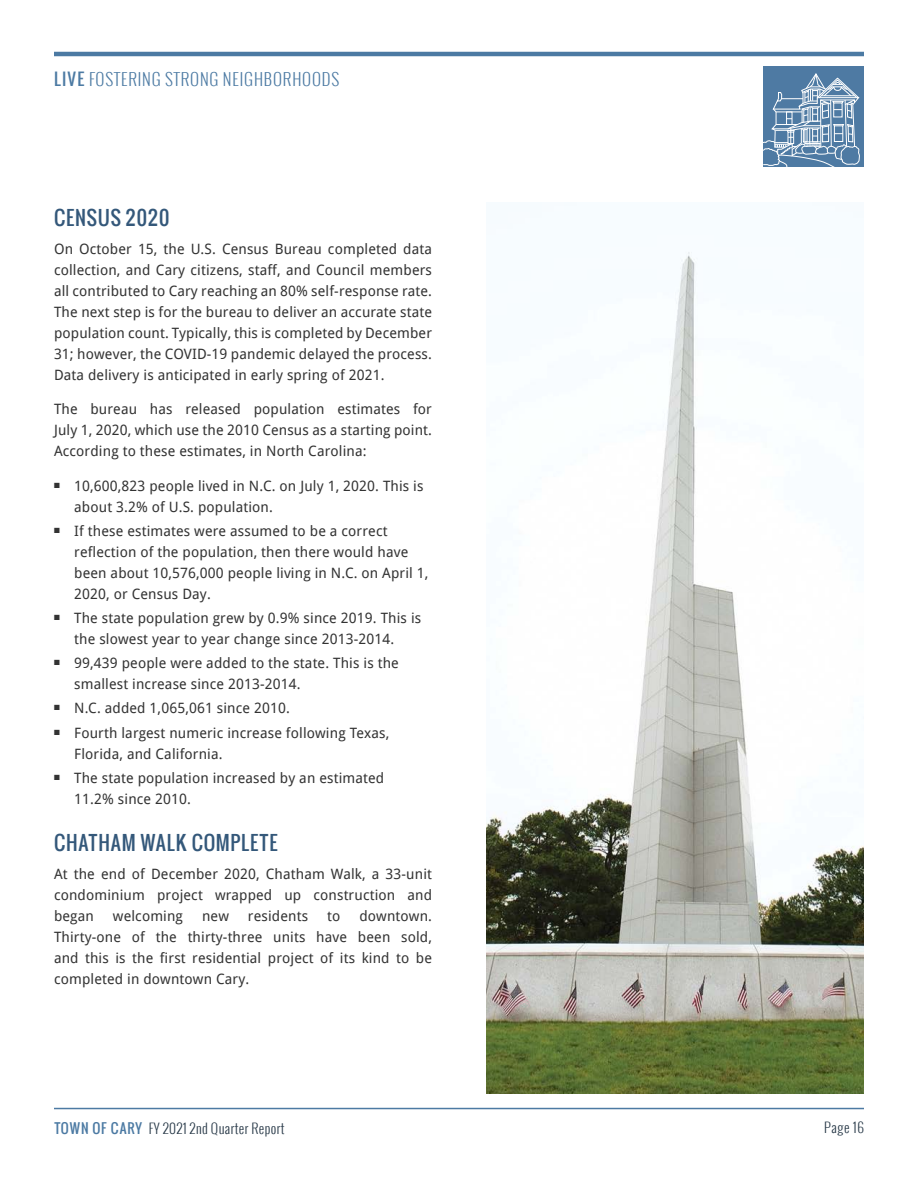
<style>
.page{position:relative;width:918px;height:1188px;background:#fff}
.page>*{position:absolute;margin:0;border:0;box-sizing:border-box;transform-origin:0 0}
.t1{font:19.5px "Oswald";letter-spacing:.025em;color:#34587a}
.t2{font:300 16.5px "Oswald";letter-spacing:.05em;color:#4c7aa3}
.t3{font:14.25px/21px "Droid Sans";letter-spacing:.01em;color:#333}
.t4{font:300 13.5px "Oswald";letter-spacing:.025em;color:#273847}
.s1{font-weight:400}
.s2{font-weight:400;color:#4c7aa3}
</style>
<div class="page">
<div style="left:764px;top:67px;width:100px;height:100px;background:#4e7aa3"></div>
<svg style="left:764px;top:73px;width:96px;height:94px"></svg>
<hr style="left:54px;top:1108px;width:810px;height:1px;background:#4c7aa3">
<hr style="left:54px;top:52px;width:810px;height:4px;background:#4c7aa3">
<img style="left:486px;top:252px;width:378px;height:842px">
<p class="t2" style="left:54px;top:68px;width:287px"><span class="s1">LIVE</span> FOSTERING STRONG NEIGHBORHOODS</p>
<h1 class="t1" style="left:54px;top:203px;width:117px">CENSUS 2020</h1>
<p class="t3" style="left:54px;top:237px;width:380px;text-align:justify">On October 15, the U.S. Census Bureau completed data collection, and Cary citizens, staff, and Council members all contributed to Cary reaching an 80% self-response rate.<br>The next step is for the bureau to deliver an accurate state population count. Typically, this is completed by December 31; however, the COVID-19 pandemic delayed the process.<br>Data delivery is anticipated in early spring of 2021.</p>
<p class="t3" style="left:54px;top:398px;width:380px;text-align:justify">The bureau has released population estimates for July 1, 2020, which use the 2010 Census as a starting point.<br>According to these estimates, in North Carolina:</p>
<p class="t3" style="left:74px;top:474px;width:351px;text-indent:-20px">■ 10,600,823 people lived in N.C. on July 1, 2020. This is about 3.2% of U.S. population.</p>
<p class="t3" style="left:74px;top:520px;width:356px;text-indent:-20px">■ If these estimates were assumed to be a correct reflection of the population, then there would have been about 10,576,000 people living in N.C. on April 1, 2020, or Census Day.</p>
<p class="t3" style="left:54px;top:607px;width:369px;text-align:center">■ The state population grew by 0.9% since 2019. This is the slowest year to year change since 2013-2014.</p>
<p class="t3" style="left:74px;top:652px;width:326px;text-indent:-20px">■ 99,439 people were added to the state. This is the smallest increase since 2013-2014.</p>
<p class="t3" style="left:54px;top:697px;width:237px">■ N.C. added 1,065,061 since 2010.</p>
<p class="t3" style="left:74px;top:722px;width:317px;text-indent:-20px">■ Fourth largest numeric increase following Texas,<br>Florida, and California.</p>
<p class="t3" style="left:74px;top:767px;width:311px;text-indent:-20px">■ The state population increased by an estimated<br>11.2% since 2010.</p>
<h1 class="t1" style="left:54px;top:828px;width:226px">CHATHAM WALK COMPLETE</h1>
<p class="t3" style="left:54px;top:863px;width:380px;text-align:justify">At the end of December 2020, Chatham Walk, a 33-unit condominium project wrapped up construction and began</p>
<p class="t3" style="left:54px;top:905px;width:380px;text-align:justify;text-indent:305px">downtown.<br>Thirty-one of the thirty-three units have been sold, and this is the first residential project of its kind to be completed in downtown Cary.</p>
<p class="t3" style="left:113px;top:905px;width:72px">welcoming</p>
<p class="t3" style="left:202px;top:905px;width:28px">new</p>
<p class="t3" style="left:248px;top:905px;width:62px">residents</p>
<p class="t3" style="left:327px;top:905px;width:15px">to</p>
<p class="t4" style="left:54px;top:1119px;width:232px"><span class="s2">TOWN OF CARY</span> FY 2021 2nd Quarter Report</p>
<p class="t4" style="left:824px;top:1118px;width:41px">Page 16</p>
</div>
